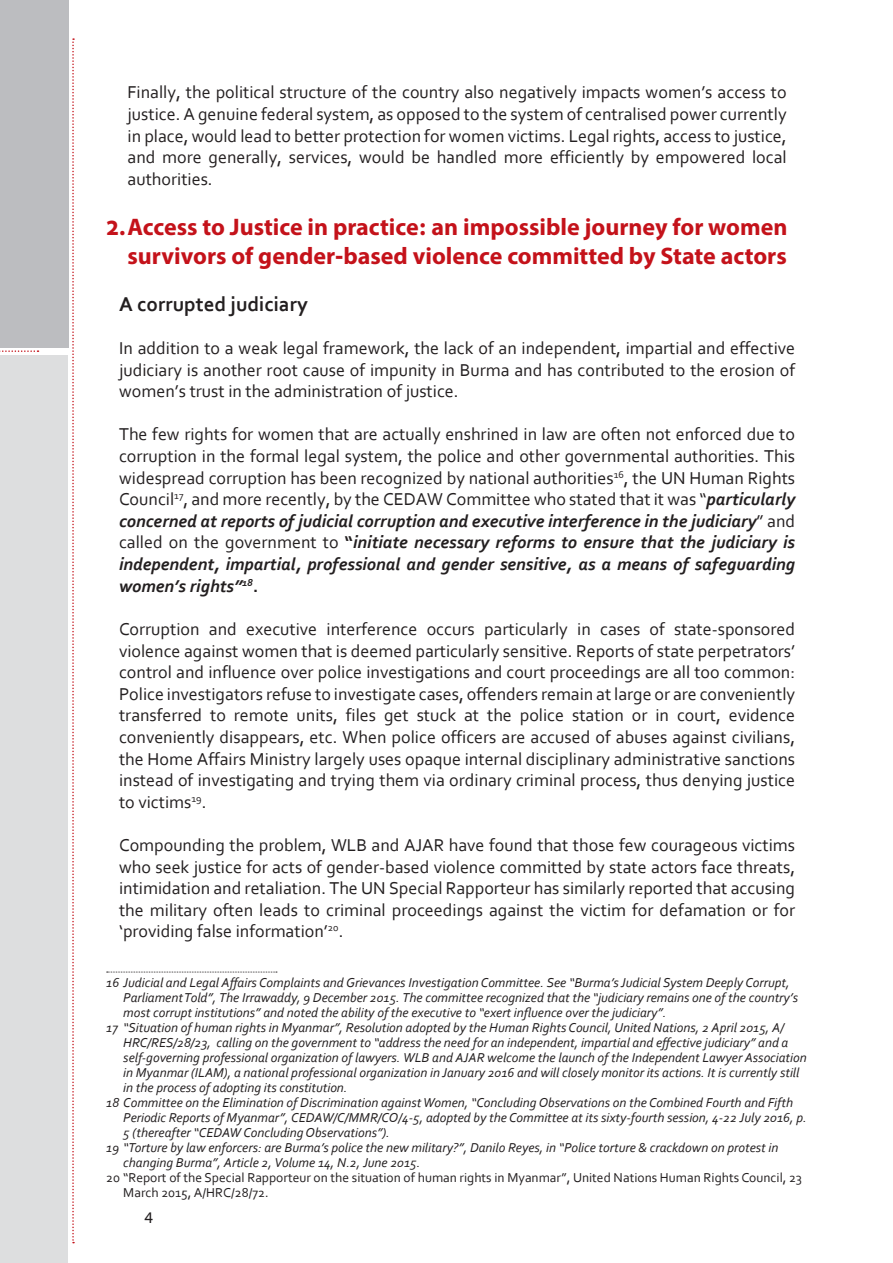
<style>
.page{position:relative;width:893px;height:1263px;background:#fff}
.page>*{position:absolute;margin:0;border:0;box-sizing:border-box;transform-origin:0 0}
.t1{font:700 24px/28.8px "Myriad Hebrew";color:#c4121a;text-align:right}
.t2{font:700 21px "Corbel";color:#231f20}
.t3{font:18px/21.6px "Corbel";color:#231f20;text-align:justify}
.t4{font:18px "Myriad Hebrew";color:#231f20}
.t5{font:italic 13.5px "Corbel";color:#231f20}
.t6{font:13.5px/15px "Corbel";color:#231f20}
.s1{font-weight:700;font-style:italic}
.s2{font-weight:700}
</style>
<div class="page">
<svg style="left:107px;top:972px;width:170px;height:1px"></svg>
<div style="left:0;top:355px;width:68px;height:908px;background:#dddedf"></div>
<div style="left:0;top:0;width:68px;height:347px;background:#bcbdc0"></div>
<svg style="left:72px;top:38px;width:2px;height:1205px"></svg>
<svg style="left:0;top:350px;width:39px;height:2px"></svg>
<p class="t3" style="left:128px;top:81px;width:661px">Finally, the political structure of the country also negatively impacts women’s access to justice. A genuine federal system, as opposed to the system of centralised power currently in place, would lead to better protection for women victims. Legal rights, access to justice, and more generally, services, would be handled more efficiently by empowered local authorities.</p>
<h1 class="t1" style="left:106px;top:214px;width:683px">2.Access to Justice in practice: an impossible journey for women survivors of gender-based violence committed by State actors</h1>
<p class="t2" style="left:119px;top:291px;width:190px">A corrupted judiciary</p>
<p class="t3" style="left:119px;top:337px;width:678px">In addition to a weak legal framework, the lack of an independent, impartial and effective judiciary is another root cause of impunity in Burma and has contributed to the erosion of women’s trust in the administration of justice.</p>
<p class="t3" style="left:119px;top:423px;width:678px">The few rights for women that are actually enshrined in law are often not enforced due to corruption in the formal legal system, the police and other governmental authorities. This widespread corruption has been recognized by national authorities<sup>16</sup>, the UN Human Rights Council<sup>17</sup>, and more recently, by the CEDAW Committee who stated that it was “<span class="s1">particularly concerned at reports of judicial corruption and executive interference in the judiciary</span>” and called on the government to <span class="s2">“</span><span class="s1">initiate necessary reforms to ensure that the judiciary is independent, impartial, professional and gender sensitive, as a means of safeguarding women’s rights”</span><sup>18</sup><span class="s2">.</span></p>
<p class="t3" style="left:119px;top:618px;width:678px">Corruption and executive interference occurs particularly in cases of state-sponsored violence against women that is deemed particularly sensitive. Reports of state perpetrators’ control and influence over police investigations and court proceedings are all too common:<br>Police investigators refuse to investigate cases, offenders remain at large or are conveniently transferred to remote units, files get stuck at the police station or in court, evidence conveniently disappears, etc. When police officers are accused of abuses against civilians, the Home Affairs Ministry largely uses opaque internal disciplinary administrative sanctions instead of investigating and trying them via ordinary criminal process, thus denying justice to victims<sup>19</sup>.</p>
<p class="t3" style="left:119px;top:834px;width:678px">Compounding the problem, WLB and AJAR have found that those few courageous victims who seek justice for acts of gender-based violence committed by state actors face threats, intimidation and retaliation. The UN Special Rapporteur has similarly reported that accusing the military often leads to criminal proceedings against the victim for defamation or for ‘providing false information’<sup>20</sup>.</p>
<p class="t5" style="left:106px;top:974px;width:685px">16 Judicial and Legal Affairs Complaints and Grievances Investigation Committee. See “Burma’s Judicial System Deeply Corrupt,</p>
<p class="t5" style="left:123px;top:989px;width:676px">Parliament Told”, The Irrawaddy, 9 December 2015. The committee recognized that the “judiciary remains one of the country’s</p>
<p class="t5" style="left:123px;top:1004px;width:545px">most corrupt institutions” and noted the ability of the executive to “exert influence over the judiciary”.</p>
<p class="t5" style="left:106px;top:1019px;width:679px">17 “Situation of human rights in Myanmar”, Resolution adopted by the Human Rights Council, United Nations, 2 April 2015, A/</p>
<p class="t5" style="left:123px;top:1034px;width:667px">HRC/RES/28/23, calling on the government to “address the need for an independent, impartial and effective judiciary” and a</p>
<p class="t5" style="left:123px;top:1049px;width:685px">self-governing professional organization of lawyers. WLB and AJAR welcome the launch of the Independent Lawyer Association</p>
<p class="t5" style="left:123px;top:1064px;width:677px">in Myanmar (ILAM), a national professional organization in January 2016 and will closely monitor its actions. It is currently still</p>
<p class="t5" style="left:123px;top:1079px;width:226px">in the process of adopting its constitution.</p>
<p class="t5" style="left:106px;top:1094px;width:688px">18 Committee on the Elimination of Discrimination against Women, “Concluding Observations on the Combined Fourth and Fifth</p>
<p class="t5" style="left:123px;top:1109px;width:685px">Periodic Reports of Myanmar”, CEDAW/C/MMR/CO/4-5, adopted by the Committee at its sixty-fourth session, 4-22 July 2016, p.</p>
<p class="t5" style="left:123px;top:1124px;width:268px">5 (thereafter “CEDAW Concluding Observations”).</p>
<p class="t5" style="left:106px;top:1139px;width:673px">19 “Torture by law enforcers: are Burma’s police the new military?”, Danilo Reyes, in “Police torture &amp; crackdown on protest in</p>
<p class="t5" style="left:123px;top:1154px;width:299px">changing Burma”, Article 2, Volume 14, N.2, June 2015.</p>
<p class="t6" style="left:123px;top:1170px;width:680px;text-indent:-17px">20 “Report of the Special Rapporteur on the situation of human rights in Myanmar”, United Nations Human Rights Council, 23<br>March 2015, A/HRC/28/72.</p>
<p class="t4" style="left:144px;top:1207px;width:11px">4</p>
</div>
